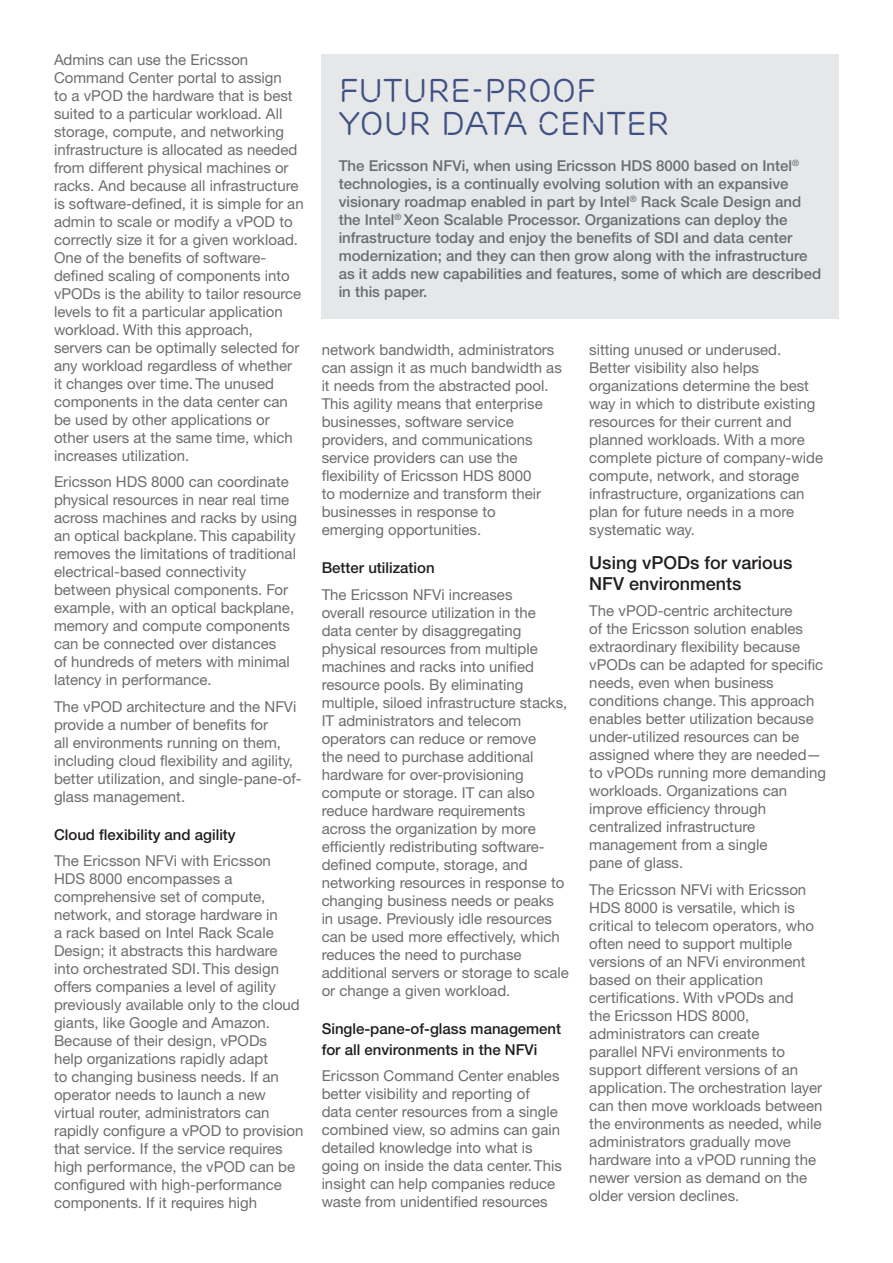
<style>
.page{position:relative;width:893px;height:1263px;background:#fff}
.page>*{position:absolute;margin:0;border:0;box-sizing:border-box;transform-origin:0 0}
.t1{font:33px/33px "Ericsson Capital";color:#3f5084}
.t2{font:500 18px/21px "Ericsson Sans";color:#231f20}
.t3{font:15px/18px "Ericsson Sans";color:#6c6d70}
.t4{font:500 15px/18px "Ericsson Sans";color:#6c6d70}
.t5{font:500 15px/21px "Ericsson Sans";color:#231f20}
</style>
<div class="page">
<div style="left:322px;top:54px;width:517px;height:265px;background:#e6e7e9"></div>
<p class="t3" style="left:54px;top:50px;width:251px">Admins can use the Ericsson Command Center portal to assign<br>to a vPOD the hardware that is best suited to a particular workload. All storage, compute, and networking infrastructure is allocated as needed from different physical machines or racks. And because all infrastructure is software-defined, it is simple for an admin to scale or modify a vPOD to correctly size it for a given workload.<br>One of the benefits of software&shy;defined scaling of components into vPODs is the ability to tailor resource levels to fit a particular application workload. With this approach, servers can be optimally selected for any workload regardless of whether it changes over time. The unused components in the data center can be used by other applications or other users at the same time, which increases utilization.</p>
<p class="t3" style="left:54px;top:473px;width:245px">Ericsson HDS 8000 can coordinate physical resources in near real time across machines and racks by using an optical backplane. This capability removes the limitations of traditional electrical-based connectivity between physical components. For example, with an optical backplane, memory and compute components can be connected over distances<br>of hundreds of meters with minimal latency in performance.</p>
<p class="t3" style="left:54px;top:698px;width:249px">The vPOD architecture and the NFVi provide a number of benefits for<br>all environments running on them, including cloud flexibility and agility, better utilization, and single-pane-of&shy;glass management.</p>
<p class="t5" style="left:54px;top:824px;width:183px">Cloud flexibility and agility</p>
<p class="t3" style="left:54px;top:852px;width:251px">The Ericsson NFVi with Ericsson HDS 8000 encompasses a comprehensive set of compute, network, and storage hardware in<br>a rack based on Intel Rack Scale Design; it abstracts this hardware into orchestrated SDI. This design offers companies a level of agility previously available only to the cloud giants, like Google and Amazon.<br>Because of their design, vPODs<br>help organizations rapidly adapt<br>to changing business needs. If an operator needs to launch a new virtual router, administrators can rapidly configure a vPOD to provision that service. If the service requires high performance, the vPOD can be configured with high-performance components. If it requires high</p>
<p class="t1" style="left:339px;top:74px;width:332px">FUTURE-PROOF<br>YOUR DATA CENTER</p>
<p class="t4" style="left:339px;top:156px;width:484px">The Ericsson NFVi, when using Ericsson HDS 8000 based on Intel<sup>® </sup>technologies, is a continually evolving solution with an expansive visionary roadmap enabled in part by Intel<sup>®</sup> Rack Scale Design and the Intel<sup>®</sup> Xeon Scalable Processor. Organizations can deploy the infrastructure today and enjoy the benefits of SDI and data center modernization; and they can then grow along with the infrastructure as it adds new capabilities and features, some of which are described in this paper.</p>
<p class="t3" style="left:322px;top:341px;width:242px">network bandwidth, administrators can assign it as much bandwidth as it needs from the abstracted pool.<br>This agility means that enterprise businesses, software service providers, and communications service providers can use the flexibility of Ericsson HDS 8000<br>to modernize and transform their businesses in response to emerging opportunities.</p>
<p class="t5" style="left:322px;top:557px;width:115px">Better utilization</p>
<p class="t3" style="left:322px;top:585px;width:249px">The Ericsson NFVi increases<br>overall resource utilization in the data center by disaggregating physical resources from multiple machines and racks into unified resource pools. By eliminating multiple, siloed infrastructure stacks, IT administrators and telecom operators can reduce or remove<br>the need to purchase additional hardware for over-provisioning compute or storage. IT can also reduce hardware requirements across the organization by more efficiently redistributing software&shy;defined compute, storage, and networking resources in response to changing business needs or peaks in usage. Previously idle resources can be used more effectively, which reduces the need to purchase additional servers or storage to scale or change a given workload.</p>
<p class="t5" style="left:322px;top:1018px;width:241px">Single-pane-of-glass management for all environments in the NFVi</p>
<p class="t3" style="left:322px;top:1067px;width:242px">Ericsson Command Center enables better visibility and reporting of data center resources from a single combined view, so admins can gain detailed knowledge into what is going on inside the data center. This insight can help companies reduce waste from unidentified resources</p>
<p class="t3" style="left:589px;top:341px;width:235px">sitting unused or underused.<br>Better visibility also helps organizations determine the best way in which to distribute existing resources for their current and planned workloads. With a more complete picture of company-wide compute, network, and storage infrastructure, organizations can plan for future needs in a more systematic way.</p>
<p class="t2" style="left:589px;top:552px;width:205px">Using vPODs for various<br>NFV environments</p>
<p class="t3" style="left:589px;top:602px;width:238px">The vPOD-centric architecture<br>of the Ericsson solution enables extraordinary flexibility because vPODs can be adapted for specific needs, even when business conditions change. This approach enables better utilization because under-utilized resources can be assigned where they are needed— to vPODs running more demanding workloads. Organizations can improve efficiency through centralized infrastructure management from a single<br>pane of glass.</p>
<p class="t3" style="left:589px;top:881px;width:235px">The Ericsson NFVi with Ericsson<br>HDS 8000 is versatile, which is critical to telecom operators, who often need to support multiple versions of an NFVi environment based on their application certifications. With vPODs and<br>the Ericsson HDS 8000, administrators can create<br>parallel NFVi environments to support different versions of an application. The orchestration layer can then move workloads between the environments as needed, while administrators gradually move hardware into a vPOD running the newer version as demand on the older version declines.</p>
</div>
